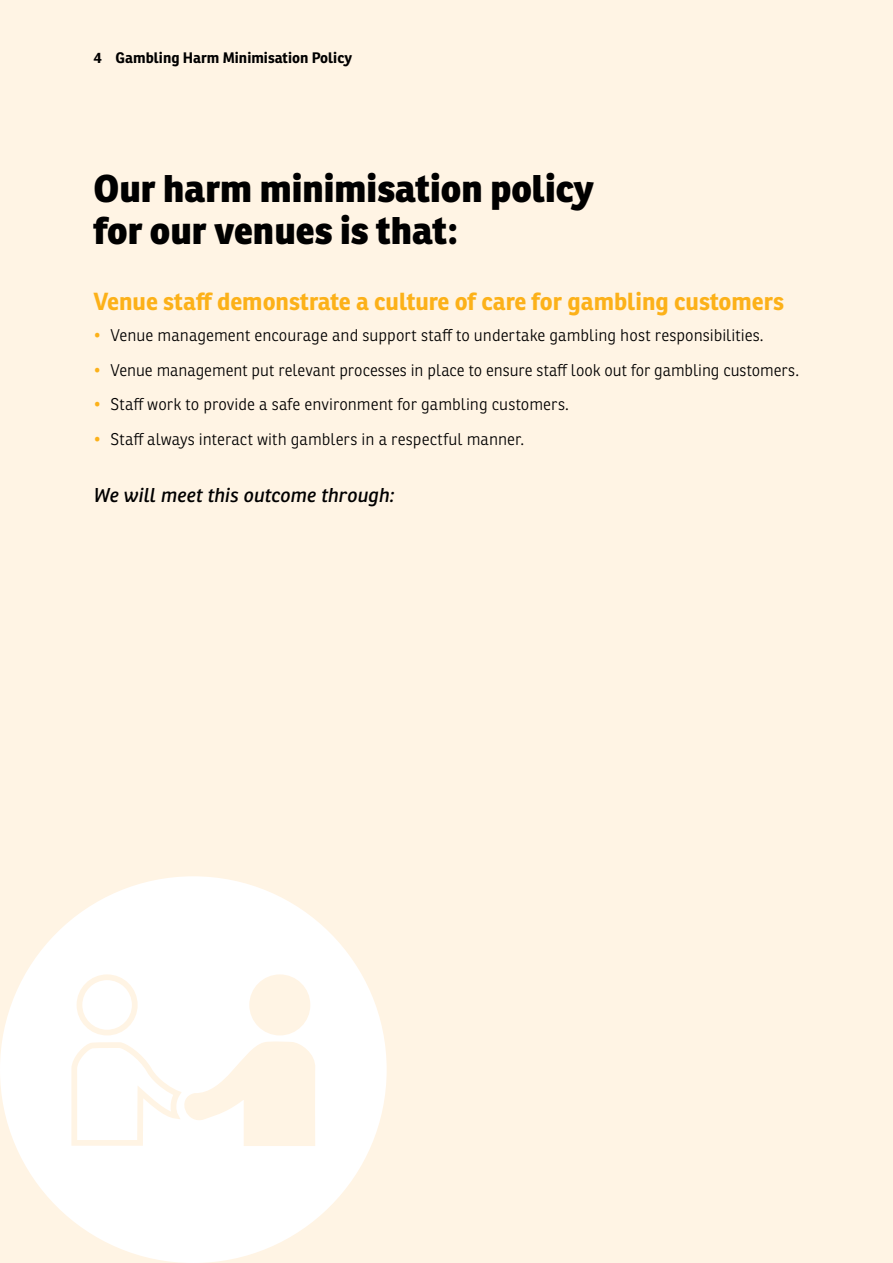
<style>
.page{position:relative;width:893px;height:1263px;background:#fff4e4}
.page>*{position:absolute;margin:0;border:0;box-sizing:border-box;transform-origin:0 0}
.t1{font:800 37.5px/42px "Ronnia Basic";color:#000}
.t2{font:700 24px "Ronnia Basic";color:#fcb119}
.t3{font:italic 19.5px "Ronnia Basic";letter-spacing:-.005em;color:#000}
.t4{font:300 16.5px "Ronnia Basic";color:#000}
.t5{font:700 14.85px "Ronnia Basic";color:#000}
.s1{color:#fcb119}
</style>
<div class="page">
<div style="left:0;top:876px;width:387px;height:387px;background:#fff;border-radius:50%"></div>
<div style="left:77px;top:974px;width:61px;height:61px;border:6px solid #fff4e4;border-radius:50%"></div>
<div style="left:252px;top:977px;width:55px;height:55px;background:#fff4e4;border-radius:50%"></div>
<div style="left:249px;top:974px;width:61px;height:61px;border:6px solid #fff4e4;border-radius:50%"></div>
<svg style="left:71px;top:1041px;width:244px;height:105px"></svg>
<p class="t5" style="left:94px;top:48px;width:260px">4 Gambling Harm Minimisation Policy</p>
<h1 class="t1" style="left:94px;top:167px;width:502px">Our harm minimisation policy for our venues is that:</h1>
<h2 class="t2" style="left:94px;top:286px;width:692px">Venue staff demonstrate a culture of care for gambling customers</h2>
<p class="t4" style="left:94px;top:325px;width:672px"><span class="s1">•</span> Venue management encourage and support staff to undertake gambling host responsibilities.</p>
<p class="t4" style="left:94px;top:360px;width:707px"><span class="s1">•</span> Venue management put relevant processes in place to ensure staff look out for gambling customers.</p>
<p class="t4" style="left:94px;top:394px;width:477px"><span class="s1">•</span> Staff work to provide a safe environment for gambling customers.</p>
<p class="t4" style="left:94px;top:429px;width:432px"><span class="s1">•</span> Staff always interact with gamblers in a respectful manner.</p>
<p class="t3" style="left:94px;top:483px;width:302px">We will meet this outcome through:</p>
</div>
